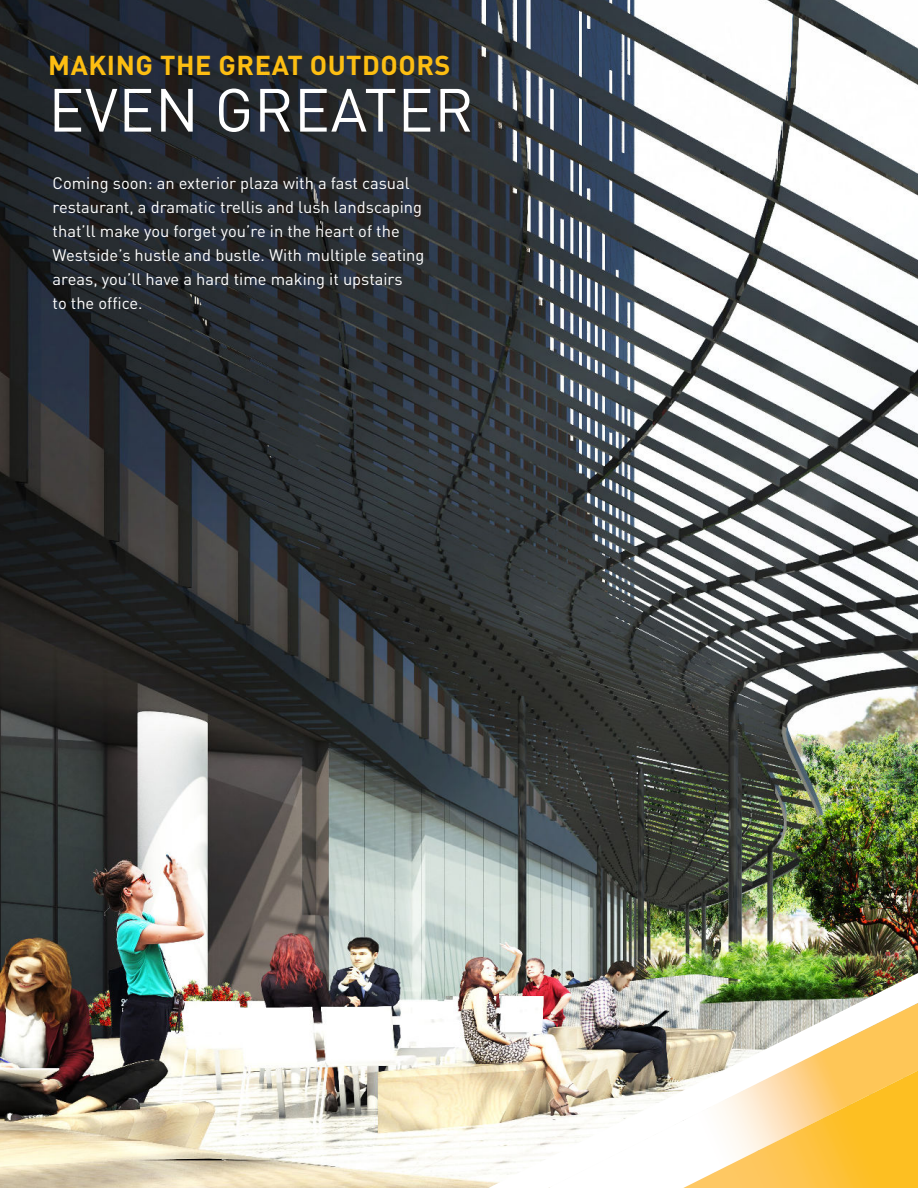
<style>
.page{position:relative;width:918px;height:1188px;background:#fff}
.page>*{position:absolute;margin:0;border:0;box-sizing:border-box;transform-origin:0 0}
.t1{font:60px "DINOT";letter-spacing:.01em;color:#fff}
.t2{font:700 27px "DINOT";letter-spacing:.02em;color:#fdbe12}
.t3{font:16.5px/24px "DINOT";color:#fff}
</style>
<div class="page">
<img style="left:0;top:0;width:918px;height:1188px">
<img style="left:488px;top:973px;width:430px;height:215px">
<img style="left:548px;top:1003px;width:370px;height:185px">
<svg style="left:667px;top:1068px;width:251px;height:120px"></svg>
<img style="left:683px;top:1071px;width:235px;height:117px">
<h2 class="t2" style="left:48px;top:55px;width:404px">MAKING THE GREAT OUTDOORS</h2>
<h1 class="t1" style="left:48px;top:64px;width:427px">EVEN GREATER</h1>
<p class="t3" style="left:53px;top:170px;width:373px">Coming soon: an exterior plaza with a fast casual restaurant, a dramatic trellis and lush landscaping that’ll make you forget you’re in the heart of the Westside’s hustle and bustle. With multiple seating areas, you’ll have a hard time making it upstairs<br>to the office.</p>
</div>
